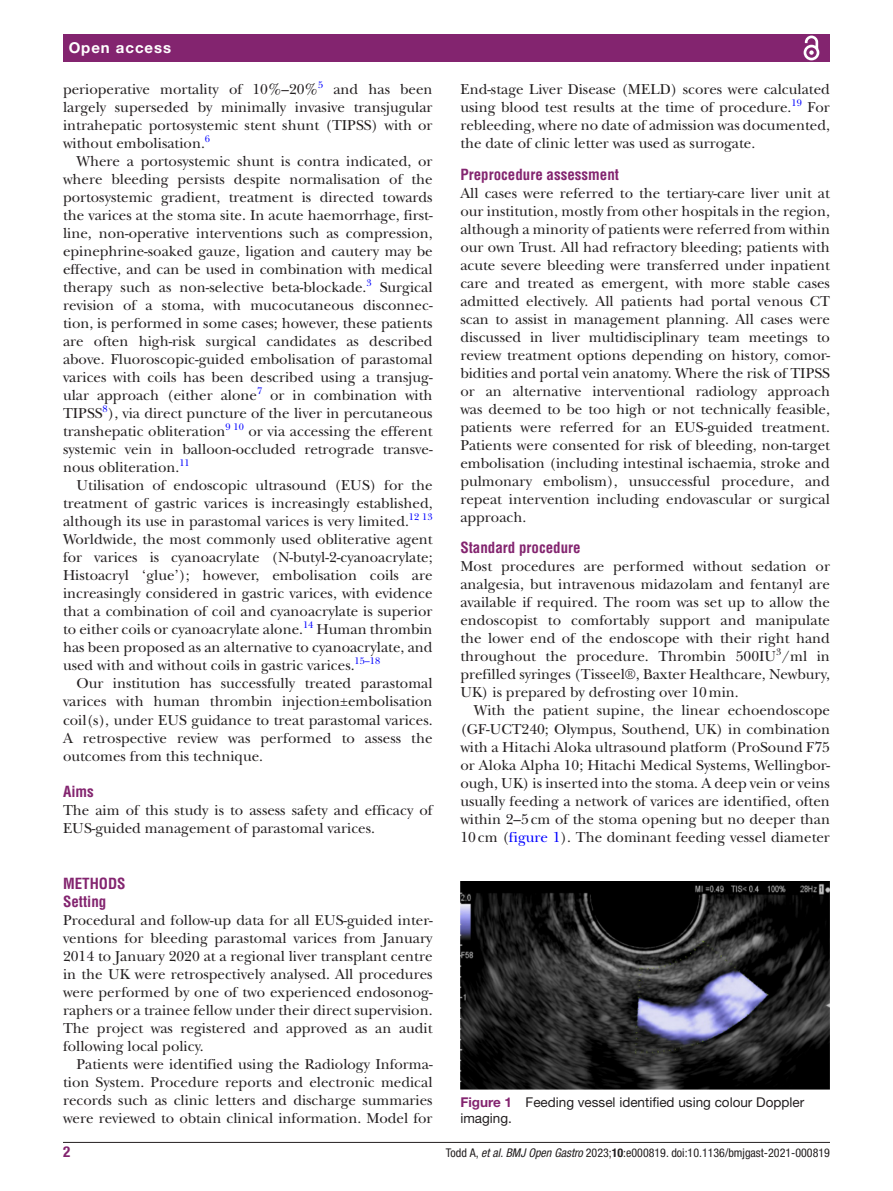
<style>
.page{position:relative;width:893px;height:1191px;background:#fff}
.page>*{position:absolute;margin:0;border:0;box-sizing:border-box;transform-origin:0 0}
.t1{font:15px/18px "New Baskerville";color:#231f20;text-align:justify}
.t2{font:700 condensed 15px/18px "Helvetica LT Std";color:#83246f}
.t3{font:700 15px "Helvetica Neue LT Std";letter-spacing:.065em;color:#fff}
.t4{font:700 condensed 15px "Helvetica Neue LT Std";color:#83246f}
.t5{font:13.5px/16.2px "Helvetica Neue LT Std";color:#231f20}
.t6{font:condensed 12px "Helvetica Neue LT Std";color:#231f20}
.t7{font:9.9px "New Baskerville";color:#00f}
.t8{font:9.9px "New Baskerville";color:#231f20}
.s1{color:#00f}
.s2{font-weight:700;color:#83246f}
.s3{font-style:italic}
.s4{font-weight:700}
</style>
<div class="page">
<hr style="left:63px;top:1142px;width:767px;height:1px;background:#231f20">
<div style="left:63px;top:34px;width:767px;height:28px;background:#83246f"></div>
<svg style="left:803px;top:35px;width:17px;height:26px"></svg>
<img style="left:460px;top:881px;width:370px;height:208px">
<p class="t3" style="left:69px;top:39px;width:104px">Open access</p>
<p class="t1" style="left:63px;top:80px;width:257px">perioperative mortality of 10%–20%</p>
<p class="t7" style="left:318px;top:79px;width:7px">5</p>
<p class="t1" style="left:63px;top:80px;width:371px;text-indent:270px">and has been largely superseded by minimally invasive transjugular intrahepatic portosystemic stent shunt (TIPSS) with or without embolisation.</p>
<p class="t7" style="left:205px;top:133px;width:7px">6</p>
<p class="t1" style="left:63px;top:152px;width:371px;text-indent:14px">Where a portosystemic shunt is contra indicated, or where bleeding persists despite normalisation of the portosystemic gradient, treatment is directed towards the varices at the stoma site. In acute haemorrhage, first&shy;line, non-operative interventions such as compression, epinephrine-soaked gauze, ligation and cautery may be effective, and can be used in combination with medical therapy such as non-selective beta-blockade.</p>
<p class="t7" style="left:366px;top:277px;width:7px">3</p>
<p class="t1" style="left:63px;top:278px;width:371px;text-indent:317px">Surgical revision of a stoma, with mucocutaneous disconnec&shy;tion, is performed in some cases; however, these patients are often high-risk surgical candidates as described above. Fluoroscopic-guided embolisation of parastomal varices with coils has been described using a transjug&shy;ular approach (either alone</p>
<p class="t7" style="left:257px;top:385px;width:7px">7</p>
<p class="t1" style="left:63px;top:386px;width:371px;text-align:right">or in combination with<br>TIPSS ), via direct puncture of the liver in percutaneous</p>
<p class="t7" style="left:103px;top:403px;width:7px">8</p>
<p class="t1" style="left:63px;top:422px;width:371px">transhepatic obliteration<sup>9</sup> <sup>10</sup> or via accessing the efferent systemic vein in balloon-occluded retrograde transve&shy;nous obliteration.</p>
<p class="t7" style="left:179px;top:457px;width:12px">11</p>
<p class="t1" style="left:63px;top:476px;width:371px;text-indent:14px">Utilisation of endoscopic ultrasound (EUS) for the treatment of gastric varices is increasingly established, although its use in parastomal varices is very limited.</p>
<p class="t7" style="left:409px;top:511px;width:25px">12 13</p>
<p class="t1" style="left:63px;top:530px;width:371px">Worldwide, the most commonly used obliterative agent for varices is cyanoacrylate (N-butyl-2-cyanoacrylate; Histoacryl ‘glue’); however, embolisation coils are increasingly considered in gastric varices, with evidence that a combination of coil and cyanoacrylate is superior to either coils or cyanoacrylate alone.</p>
<p class="t7" style="left:303px;top:619px;width:12px">14</p>
<p class="t1" style="left:63px;top:620px;width:371px;text-indent:254px">Human thrombin has been proposed as an alternative to cyanoacrylate, and used with and without coils in gastric varices.</p>
<p class="t7" style="left:355px;top:655px;width:27px">15–18</p>
<p class="t1" style="left:63px;top:674px;width:371px;text-indent:14px">Our institution has successfully treated parastomal varices with human thrombin injection±embolisation coil(s), under EUS guidance to treat parastomal varices.<br>A retrospective review was performed to assess the outcomes from this technique.</p>
<p class="t2" style="left:63px;top:783px;width:32px">Aims</p>
<p class="t1" style="left:63px;top:801px;width:371px">The aim of this study is to assess safety and efficacy of<br>EUS-guided management of parastomal varices.</p>
<p class="t2" style="left:63px;top:874px;width:64px">METHODS<br>Setting</p>
<p class="t1" style="left:63px;top:911px;width:371px">Procedural and follow-up data for all EUS-guided inter&shy;ventions for bleeding parastomal varices from January 2014 to January 2020 at a regional liver transplant centre in the UK were retrospectively analysed. All procedures were performed by one of two experienced endosonog&shy;raphers or a trainee fellow under their direct supervision.<br>The project was registered and approved as an audit following local policy.</p>
<p class="t1" style="left:63px;top:1055px;width:371px;text-indent:14px">Patients were identified using the Radiology Informa&shy;tion System. Procedure reports and electronic medical records such as clinic letters and discharge summaries were reviewed to obtain clinical information. Model for</p>
<p class="t1" style="left:460px;top:80px;width:371px">End-stage Liver Disease (MELD) scores were calculated using blood test results at the time of procedure.</p>
<p class="t7" style="left:791px;top:97px;width:12px">19</p>
<p class="t1" style="left:460px;top:98px;width:371px;text-indent:347px">For rebleeding, where no date of admission was documented, the date of clinic letter was used as surrogate.</p>
<p class="t2" style="left:460px;top:165px;width:160px">Preprocedure assessment</p>
<p class="t1" style="left:460px;top:184px;width:371px">All cases were referred to the tertiary-care liver unit at our institution, mostly from other hospitals in the region, although a minority of patients were referred from within our own Trust. All had refractory bleeding; patients with acute severe bleeding were transferred under inpatient care and treated as emergent, with more stable cases admitted electively. All patients had portal venous CT scan to assist in management planning. All cases were discussed in liver multidisciplinary team meetings to review treatment options depending on history, comor&shy;bidities and portal vein anatomy. Where the risk of TIPSS or an alternative interventional radiology approach was deemed to be too high or not technically feasible, patients were referred for an EUS-guided treatment.<br>Patients were consented for risk of bleeding, non-target embolisation (including intestinal ischaemia, stroke and pulmonary embolism), unsuccessful procedure, and repeat intervention including endovascular or surgical approach.</p>
<p class="t2" style="left:460px;top:539px;width:122px">Standard procedure</p>
<p class="t1" style="left:460px;top:557px;width:371px">Most procedures are performed without sedation or analgesia, but intravenous midazolam and fentanyl are available if required. The room was set up to allow the endoscopist to comfortably support and manipulate the lower end of the endoscope with their right hand throughout the procedure. Thrombin 500IU /ml in</p>
<p class="t8" style="left:776px;top:646px;width:7px">3</p>
<p class="t1" style="left:460px;top:665px;width:371px">prefilled syringes (Tisseel®, Baxter Healthcare, Newbury,<br>UK) is prepared by defrosting over 10min.</p>
<p class="t1" style="left:460px;top:701px;width:371px;text-indent:14px">With the patient supine, the linear echoendoscope (GF-UCT240; Olympus, Southend, UK) in combination with a Hitachi Aloka ultrasound platform (ProSound F75 or Aloka Alpha 10; Hitachi Medical Systems, Wellingbor&shy;ough, UK) is inserted into the stoma. A deep vein or veins usually feeding a network of varices are identified, often within 2–5cm of the stoma opening but no deeper than 10cm (<span class="s1">figure 1</span>). The dominant feeding vessel diameter</p>
<p class="t5" style="left:460px;top:1094px;width:345px"><span class="s2">Figure 1</span> Feeding vessel identified using colour Doppler imaging.</p>
<p class="t4" style="left:63px;top:1142px;width:9px">2</p>
<p class="t6" style="left:446px;top:1145px;width:385px">Todd A, <span class="s3">et al</span>. <span class="s3">BMJ Open Gastro</span> 2023;<span class="s4">10</span>:e000819. doi:10.1136/bmjgast-2021-000819</p>
</div>
